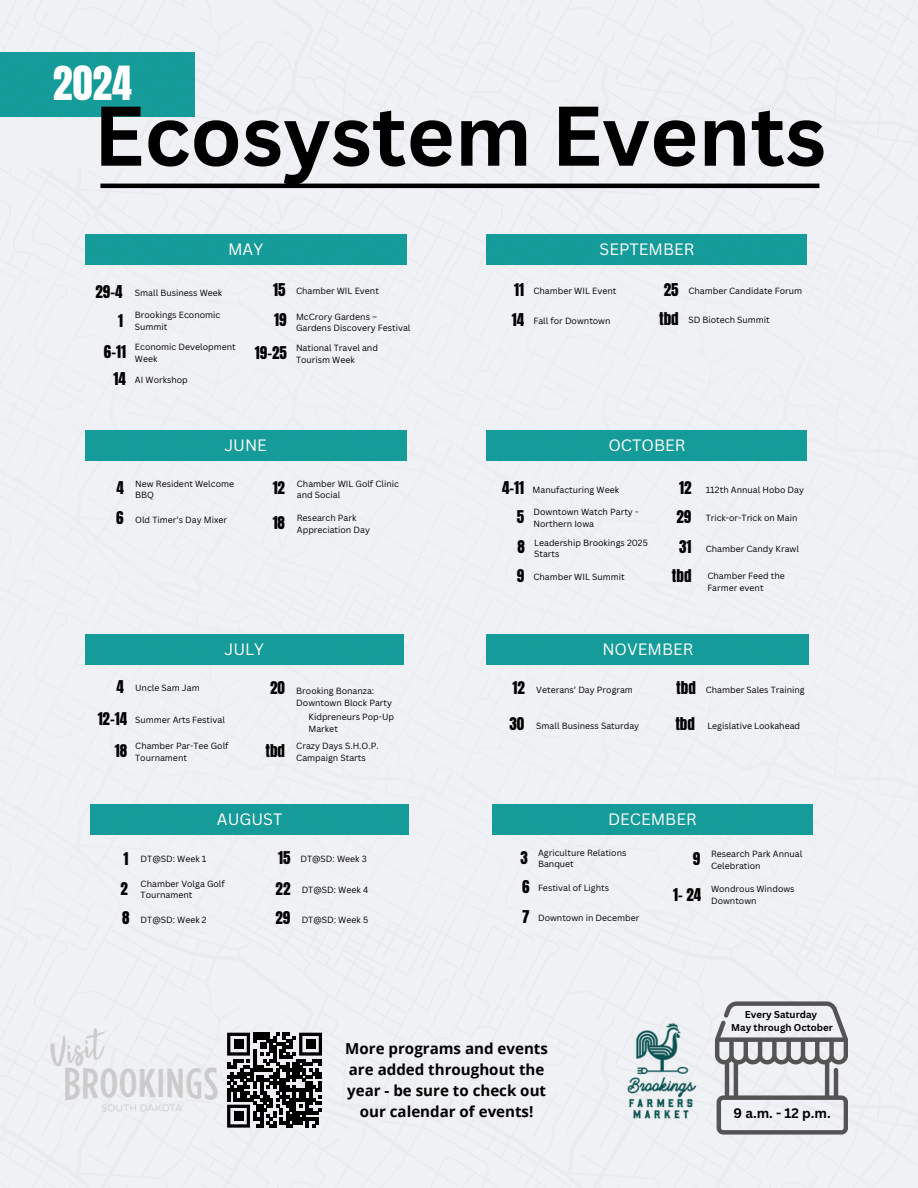
<style>
.page{position:relative;width:918px;height:1188px;background:#fff}
.page>*{position:absolute;margin:0;border:0;box-sizing:border-box;transform-origin:0 0}
.t1{font:700 82.65px "Canva Sans";color:#000}
.t2{font:40.05px "Anton";color:#fff}
.t3{font:16.05px "Canva Sans";color:#fff}
.t4{font:700 15.15px/21.1px "Open Sans";color:#000;text-align:center}
.t5{font:15px/29.5px "Anton";color:#000}
.t6{font:700 13.5px "Canva Sans";color:#000}
.t7{font:700 9.75px/12.9px "Canva Sans";color:#000;text-align:center}
.t8{font:8.7px/11.7px "Canva Sans";color:#000}
.s1{font-family:"Anton";font-size:15px}
</style>
<div class="page">
<div style="left:455px;top:924px;width:463px;height:264px;background:#f0f1f4"></div>
<div style="left:455px;top:596px;width:463px;height:328px;background:#f0f1f4"></div>
<div style="left:0;top:924px;width:454px;height:264px;background:#f0f1f4"></div>
<div style="left:0;top:596px;width:454px;height:328px;background:#f0f1f4"></div>
<div style="left:0;top:268px;width:454px;height:328px;background:#f0f1f4"></div>
<div style="left:455px;top:268px;width:463px;height:328px;background:#f0f1f4"></div>
<div style="left:0;top:0;width:454px;height:268px;background:#f0f1f4"></div>
<div style="left:455px;top:0;width:463px;height:268px;background:#f0f1f4"></div>
<div style="left:0;top:120px;width:139px;height:48px;background:#f0f1f4"></div>
<div style="left:0;top:53px;width:194px;height:64px;background:#159b99"></div>
<div style="left:85px;top:234px;width:321px;height:31px;background:#159b99"></div>
<div style="left:487px;top:234px;width:320px;height:31px;background:#159b99"></div>
<div style="left:85px;top:430px;width:321px;height:31px;background:#159b99"></div>
<div style="left:487px;top:430px;width:320px;height:31px;background:#159b99"></div>
<div style="left:85px;top:635px;width:319px;height:30px;background:#159b99"></div>
<div style="left:487px;top:635px;width:322px;height:30px;background:#159b99"></div>
<div style="left:90px;top:804px;width:319px;height:31px;background:#159b99"></div>
<div style="left:492px;top:804px;width:320px;height:31px;background:#159b99"></div>
<svg style="left:227px;top:1033px;width:95px;height:95px"></svg>
<div style="left:234px;top:1039px;width:9px;height:10px;background:#000"></div>
<div style="left:306px;top:1039px;width:9px;height:10px;background:#000"></div>
<div style="left:234px;top:1111px;width:9px;height:10px;background:#000"></div>
<img style="left:51px;top:1026px;width:166px;height:88px">
<hr style="left:100px;top:184px;width:719px;height:4px;background:#000">
<img style="left:596px;top:1009px;width:119px;height:124px">
<svg style="left:715px;top:1001px;width:133px;height:133px"></svg>
<h2 class="t2" style="left:53px;top:54px;width:81px">2024</h2>
<h1 class="t1" style="left:94px;top:77px;width:734px">Ecosystem Events</h1>
<p class="t3" style="left:228px;top:238px;width:37px">MAY</p>
<p class="t3" style="left:600px;top:238px;width:96px">SEPTEMBER</p>
<h3 class="t5" style="left:95px;top:277px;width:29px">29-4</h3>
<p class="t5" style="left:118px;top:306px;width:6px">1</p>
<p class="t5" style="left:104px;top:337px;width:23px">6-11</p>
<p class="t5" style="left:114px;top:364px;width:14px">14</p>
<h2 class="t8" style="left:135px;top:287px;width:89px">Small Business Week</h2>
<p class="t8" style="left:135px;top:309px;width:87px">Brookings Economic<br>Summit</p>
<p class="t8" style="left:135px;top:341px;width:102px">Economic Development<br>Week</p>
<p class="t8" style="left:135px;top:374px;width:54px">AI Workshop</p>
<h4 class="t5" style="left:273px;top:275px;width:14px">15</h4>
<h1 class="t5" style="left:274px;top:305px;width:14px">19</h1>
<p class="t8" style="left:296px;top:285px;width:84px">Chamber WIL Event</p>
<p class="t8" style="left:296px;top:311px;width:116px">McCrory Gardens –<br>Gardens Discovery Festival</p>
<h3 class="t5" style="left:255px;top:338px;width:33px">19-25</h3>
<p class="t8" style="left:296px;top:342px;width:84px">National Travel and<br>Tourism Week</p>
<h3 class="t5" style="left:512px;top:275px;width:14px">11<br>14</h3>
<p class="t8" style="left:533px;top:285px;width:84px">Chamber WIL Event</p>
<p class="t8" style="left:664px;top:285px;width:140px"><span class="s1">25</span> Chamber Candidate Forum</p>
<p class="t8" style="left:533px;top:315px;width:79px">Fall for Downtown</p>
<p class="t8" style="left:659px;top:314px;width:112px"><span class="s1">tbd</span> SD Biotech Summit</p>
<h3 class="t3" style="left:224px;top:434px;width:44px">JUNE</h3>
<h3 class="t3" style="left:608px;top:434px;width:79px">OCTOBER</h3>
<h3 class="t5" style="left:502px;top:474px;width:23px;line-height:28.5px;text-align:right">4-11<br>5</h3>
<h3 class="t5" style="left:517px;top:533px;width:10px;line-height:28.3px">8<br>9</h3>
<p class="t8" style="left:297px;top:477px;width:104px">Chamber WIL Golf Clinic and Social</p>
<p class="t8" style="left:297px;top:512px;width:75px">Research Park<br>Appreciation Day</p>
<p class="t8" style="left:135px;top:477px;width:100px">New Resident Welcome<br>BBQ</p>
<p class="t8" style="left:135px;top:514px;width:93px">Old Timer’s Day Mixer</p>
<h3 class="t5" style="left:116px;top:473px;width:9px;line-height:30.2px">4<br>6</h3>
<h3 class="t5" style="left:273px;top:473px;width:14px">12</h3>
<h3 class="t5" style="left:679px;top:473px;width:14px">12</h3>
<p class="t8" style="left:533px;top:483px;width:88px">Manufacturing Week</p>
<p class="t8" style="left:706px;top:483px;width:100px">112th Annual Hobo Day</p>
<p class="t8" style="left:533px;top:506px;width:106px">Downtown Watch Party -<br>Northern Iowa</p>
<p class="t8" style="left:534px;top:537px;width:115px">Leadership Brookings 2025<br>Starts</p>
<p class="t8" style="left:533px;top:571px;width:93px">Chamber WIL Summit</p>
<h3 class="t5" style="left:677px;top:501px;width:16px;line-height:30.6px">29<br>31</h3>
<p class="t8" style="left:706px;top:512px;width:93px">Trick-or-Trick on Main</p>
<h3 class="t5" style="left:273px;top:508px;width:14px">18</h3>
<p class="t8" style="left:706px;top:542px;width:95px">Chamber Candy Krawl</p>
<p class="t8" style="left:707px;top:570px;width:79px;text-indent:-35px"><span class="s1">tbd</span> Chamber Feed the<br>Farmer event</p>
<h3 class="t3" style="left:224px;top:638px;width:41px">JULY</h3>
<h3 class="t3" style="left:602px;top:638px;width:92px">NOVEMBER</h3>
<h3 class="t5" style="left:117px;top:672px;width:9px">4</h3>
<p class="t8" style="left:135px;top:682px;width:66px">Uncle Sam Jam</p>
<p class="t8" style="left:98px;top:714px;width:129px"><span class="s1">12-14</span> Summer Arts Festival</p>
<h3 class="t5" style="left:270px;top:674px;width:16px">20</h3>
<p class="t8" style="left:536px;top:684px;width:98px">Veterans’ Day Program</p>
<p class="t8" style="left:676px;top:684px;width:130px"><span class="s1">tbd</span> Chamber Sales Training</p>
<p class="t8" style="left:675px;top:720px;width:126px"><span class="s1">tbd</span> Legislative Lookahead</p>
<h3 class="t5" style="left:513px;top:674px;width:14px">12</h3>
<h3 class="t5" style="left:509px;top:709px;width:16px">30</h3>
<p class="t8" style="left:296px;top:685px;width:97px">Brooking Bonanza:<br>Downtown Block Party</p>
<p class="t8" style="left:309px;top:711px;width:87px">Kidpreneurs Pop-Up<br>Market</p>
<p class="t8" style="left:536px;top:720px;width:105px">Small Business Saturday</p>
<h3 class="t5" style="left:115px;top:736px;width:14px">18</h3>
<p class="t8" style="left:135px;top:740px;width:95px">Chamber Par-Tee Golf<br>Tournament</p>
<p class="t8" style="left:296px;top:740px;width:84px">Crazy Days S.H.O.P.<br>Campaign Starts</p>
<h3 class="t5" style="left:265px;top:736px;width:21px">tbd</h3>
<h3 class="t3" style="left:217px;top:808px;width:67px">AUGUST</h3>
<h3 class="t3" style="left:608px;top:808px;width:90px">DECEMBER</h3>
<h3 class="t5" style="left:120px;top:844px;width:10px;text-align:justify">1<br>2<br>8</h3>
<h3 class="t5" style="left:275px;top:843px;width:16px;line-height:30.3px;text-align:justify">15<br>22<br>29</h3>
<p class="t8" style="left:141px;top:853px;width:67px">DT@SD: Week 1</p>
<p class="t8" style="left:141px;top:878px;width:86px">Chamber Volga Golf<br>Tournament</p>
<p class="t8" style="left:141px;top:913px;width:68px">DT@SD: Week 2</p>
<p class="t8" style="left:300px;top:853px;width:68px">DT@SD: Week 3</p>
<p class="t8" style="left:302px;top:884px;width:68px">DT@SD: Week 4</p>
<p class="t8" style="left:302px;top:913px;width:68px">DT@SD: Week 5</p>
<p class="t8" style="left:538px;top:846px;width:90px">Agriculture Relations<br>Banquet</p>
<h3 class="t5" style="left:521px;top:843px;width:10px;text-align:justify">3<br>6<br>7</h3>
<h3 class="t5" style="left:693px;top:844px;width:9px">9</h3>
<p class="t8" style="left:538px;top:882px;width:73px">Festival of Lights</p>
<h3 class="t5" style="left:673px;top:880px;width:29px">1- 24</h3>
<p class="t8" style="left:538px;top:911px;width:103px">Downtown in December</p>
<p class="t8" style="left:711px;top:848px;width:93px">Research Park Annual<br>Celebration</p>
<p class="t8" style="left:711px;top:883px;width:85px">Wondrous Windows<br>Downtown</p>
<h3 class="t4" style="left:345px;top:1037px;width:204px">More programs and events are added throughout the year - be sure to check out our calendar of events!</h3>
<p class="t7" style="left:731px;top:1008px;width:103px">Every Saturday<br>May through October</p>
<h3 class="t6" style="left:734px;top:1103px;width:99px">9 a.m. - 12 p.m.</h3>
</div>
